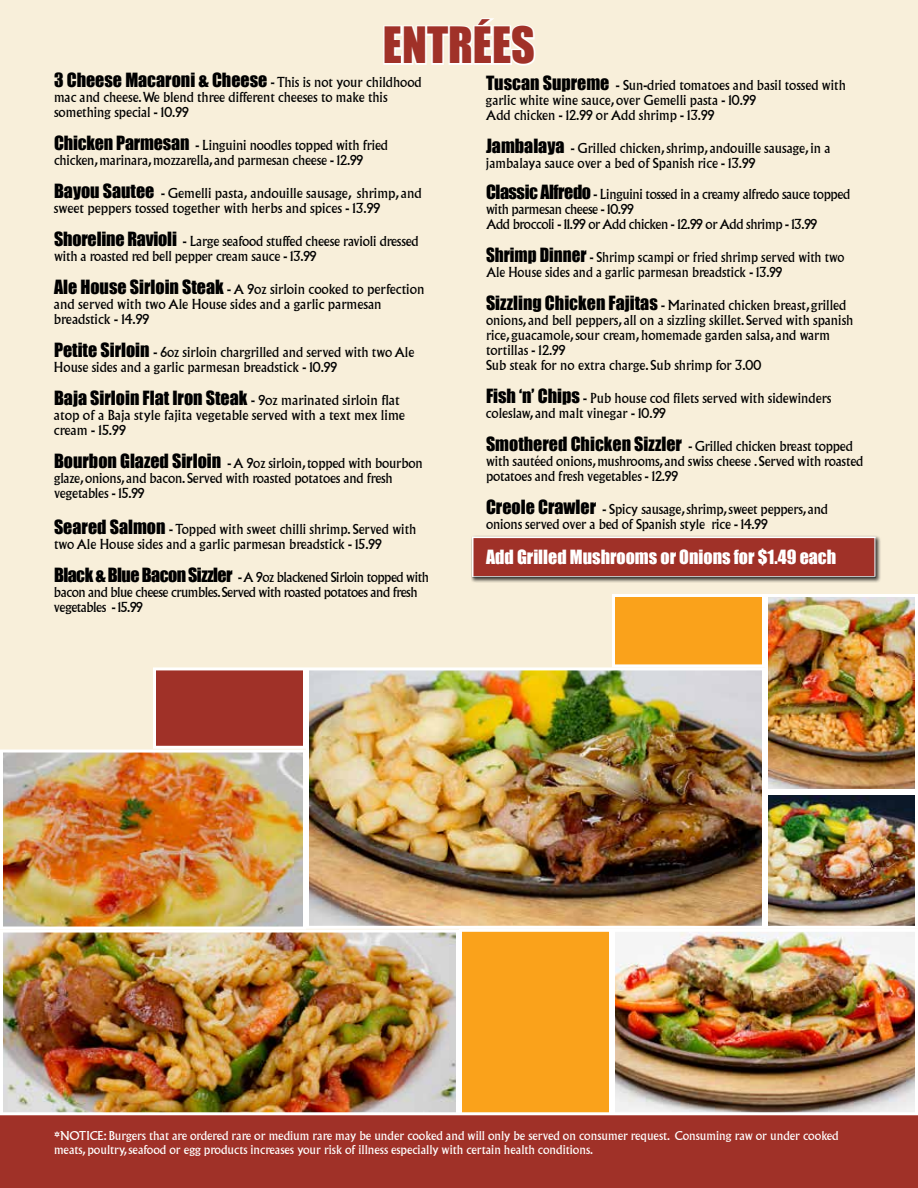
<style>
.page{position:relative;width:918px;height:1188px;background:#f8efda}
.page>*{position:absolute;margin:0;border:0;box-sizing:border-box;transform-origin:0 0}
.t1{font:46.05px "Impact";color:#a03128}
.t2{font:18px "Impact";color:#000}
.t3{font:18px "Impact";color:#fff}
.t4{font:13.5px/15px "Albertus";color:#000}
.t5{font:13.5px/15px "Albertus";letter-spacing:-.025em;color:#000}
.t6{font:13.5px/15px "Albertus";letter-spacing:-.03em;color:#000}
.t7{font:13.5px/15px "Albertus";color:#000;scale:.95 1}
.t8{font:12px/14.4px "Albertus";color:#fff}
.s1{font-family:"Impact";font-size:18px}
.s2{font-family:"Albertus";font-size:13.5px}
</style>
<div class="page">
<div style="left:0;top:1115px;width:918px;height:73px;background:#a03128"></div>
<img style="left:4px;top:934px;width:451px;height:177px">
<div style="left:0;top:930px;width:459px;height:185px;border:3px solid #fff"></div>
<img style="left:616px;top:933px;width:298px;height:178px">
<div style="left:612px;top:929px;width:306px;height:186px;border:3px solid #fff"></div>
<div style="left:459px;top:929px;width:153px;height:186px;background:#faa21b;border:3px solid #fff"></div>
<img style="left:769px;top:598px;width:145px;height:190px">
<div style="left:765px;top:594px;width:153px;height:198px;border:3px solid #fff"></div>
<img style="left:4px;top:754px;width:298px;height:172px">
<div style="left:0;top:750px;width:306px;height:180px;border:3px solid #fff"></div>
<img style="left:310px;top:671px;width:451px;height:254px">
<div style="left:306px;top:667px;width:459px;height:262px;border:3px solid #fff"></div>
<div style="left:612px;top:594px;width:153px;height:73px;background:#faa21b;border:3px solid #fff"></div>
<div style="left:153px;top:667px;width:153px;height:82px;background:#a03128;border:3px solid #fff"></div>
<svg style="left:383px;top:18px;width:153px;height:48px"></svg>
<div style="left:471px;top:535px;width:411px;height:48px;background:#000;opacity:.75"></div>
<div style="left:470px;top:536px;width:407px;height:43px;background:#000;opacity:.75"></div>
<img style="left:769px;top:796px;width:145px;height:129px">
<div style="left:765px;top:792px;width:153px;height:137px;border:3px solid #fff"></div>
<h1 class="t1" style="left:383px;top:10px;width:154px">ENTRÉES</h1>
<p class="t4" style="left:54px;top:74px;width:369px"><span class="s1">3 Cheese Macaroni &amp; Cheese</span> - This is not your childhood mac and cheese. We blend three different cheeses to make this something special - 10.99</p>
<p class="t4" style="left:54px;top:137px;width:336px"><span class="s1">Chicken Parmesan</span> - Linguini noodles topped with fried chicken, marinara, mozzarella, and parmesan cheese - 12.99</p>
<p class="t4" style="left:54px;top:185px;width:369px"><span class="s1">Bayou Sautee</span> - Gemelli pasta, andouille sausage, shrimp, and sweet peppers tossed together with herbs and spices - 13.99</p>
<p class="t4" style="left:54px;top:233px;width:366px"><span class="s1">Shoreline Ravioli</span> - Large seafood stuffed cheese ravioli dressed with a roasted red bell pepper cream sauce - 13.99</p>
<p class="t4" style="left:54px;top:281px;width:372px"><span class="s1">Ale House Sirloin Steak</span> - A 9oz sirloin cooked to perfection and served with two Ale House sides and a garlic parmesan breadstick - 14.99</p>
<p class="t4" style="left:54px;top:344px;width:362px"><span class="s1">Petite Sirloin</span> - 6oz sirloin chargrilled and served with two Ale<br>House sides and a garlic parmesan breadstick - 10.99</p>
<h2 class="t2" style="left:54px;top:383px;width:347px">Baja Sirloin Flat Iron Steak <span class="s2">- 9oz marinated sirloin flat</span></h2>
<p class="t4" style="left:54px;top:407px;width:353px">atop of a Baja style fajita vegetable served with a text mex lime cream - 15.99</p>
<p class="t4" style="left:54px;top:455px;width:370px"><span class="s1">Bourbon Glazed Sirloin</span> - A 9oz sirloin, topped with bourbon glaze, onions, and bacon. Served with roasted potatoes and fresh vegetables - 15.99</p>
<p class="t4" style="left:54px;top:521px;width:364px"><span class="s1">Seared Salmon</span> - Topped with sweet chilli shrimp. Served with two Ale House sides and a garlic parmesan breadstick - 15.99</p>
<p class="t6" style="left:54px;top:569px;width:377px"><span class="s1">Black &amp; Blue Bacon Sizzler</span> - A 9oz blackened Sirloin topped with bacon and blue cheese crumbles. Served with roasted potatoes and fresh vegetables - 15.99</p>
<p class="t4" style="left:486px;top:77px;width:361px"><span class="s1">Tuscan Supreme</span> - Sun-dried tomatoes and basil tossed with garlic white wine sauce, over Gemelli pasta - 10.99<br>Add chicken - 12.99 or Add shrimp - 13.99</p>
<p class="t4" style="left:486px;top:140px;width:346px"><span class="s1">Jambalaya</span> - Grilled chicken, shrimp, andouille sausage, in a jambalaya sauce over a bed of Spanish rice - 13.99</p>
<p class="t5" style="left:486px;top:186px;width:366px"><span class="s1">Classic Alfredo</span> - Linguini tossed in a creamy alfredo sauce topped with parmesan cheese - 10.99<br>Add broccoli - 11.99 or Add chicken - 12.99 or Add shrimp - 13.99</p>
<p class="t7" style="left:486px;top:249px;width:379px"><span class="s1">Shrimp Dinner</span> - Shrimp scampi or fried shrimp served with two<br>Ale House sides and a garlic parmesan breadstick - 13.99</p>
<p class="t4" style="left:486px;top:297px;width:369px"><span class="s1">Sizzling Chicken Fajitas</span> - Marinated chicken breast, grilled onions, and bell peppers, all on a sizzling skillet. Served with spanish rice, guacamole, sour cream, homemade garden salsa, and warm tortillas - 12.99<br>Sub steak for no extra charge. Sub shrimp for 3.00</p>
<p class="t4" style="left:486px;top:390px;width:347px"><span class="s1">Fish ‘n’ Chips</span> - Pub house cod filets served with sidewinders coleslaw, and malt vinegar - 10.99</p>
<p class="t4" style="left:486px;top:438px;width:379px"><span class="s1">Smothered Chicken Sizzler</span> - Grilled chicken breast topped with sautéed onions, mushrooms, and swiss cheese . Served with roasted potatoes and fresh vegetables - 12.99</p>
<p class="t4" style="left:486px;top:501px;width:344px"><span class="s1">Creole Crawler</span> - Spicy sausage, shrimp, sweet peppers, and onions served over a bed of Spanish style rice - 14.99</p>
<h2 class="t3" style="left:486px;top:542px;width:352px">Add Grilled Mushrooms or Onions for $1.49 each</h2>
<p class="t8" style="left:54px;top:1128px;width:786px">*NOTICE: Burgers that are ordered rare or medium rare may be under cooked and will only be served on consumer request. Consuming raw or under cooked meats, poultry, seafood or egg products increases your risk of illness especially with certain health conditions.</p>
</div>
